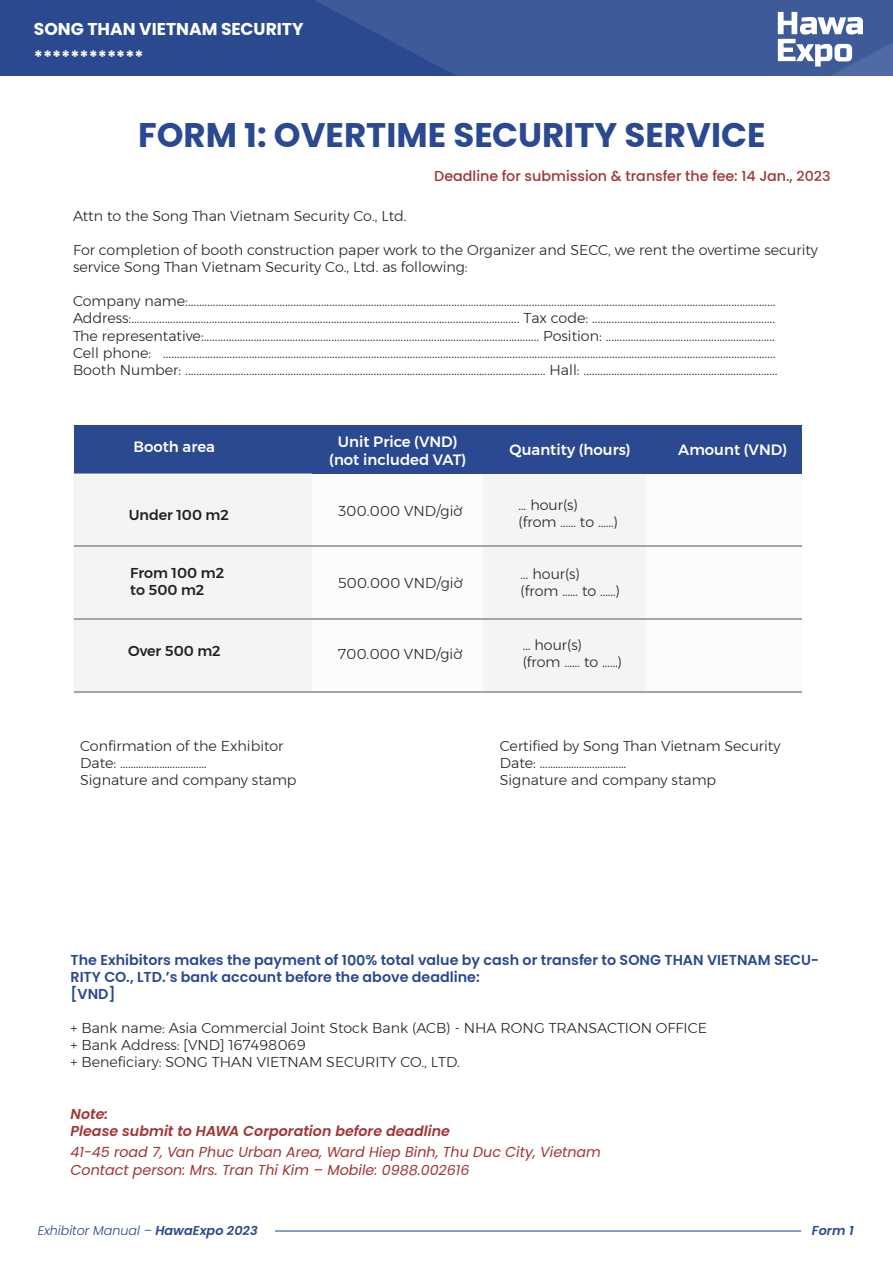
<style>
.page{position:relative;width:893px;height:1263px;background:#fff}
.page>*{position:absolute;margin:0;border:0;box-sizing:border-box;transform-origin:0 0}
.t1{font:34.05px "SVN Poppins Bold";color:#2a4990}
.t2{font:17.1px/27.9px "SVN Poppins Bold";color:#fff}
.t3{font:500 14.85px/17.9px "Montserrat";color:#fff;text-align:center}
.t4{font:300 14.25px/17.1px "Montserrat";color:#231f20}
.t5{font:700 14.25px/17.1px "SVN Poppins Semi";color:#2a4990}
.t6{font:14.25px/17.1px "SVN Poppins Italic";color:#a33535}
.t7{font:italic 700 14.25px/17.1px "SVN Poppins Semi";color:#a33535}
.t8{font:14.25px "SVN Poppins Medium";color:#a23535}
.t9{font:500 14.25px/17.1px "Montserrat";color:#231f20}
.t10{font:italic 700 12.9px "SVN Poppins Semi";color:#2a498f}
.t11{font:italic 12.75px "SVN Poppins Light";color:#2a498f}
.s1{font-family:"SVN Poppins Semi";font-weight:700;font-size:12.9px}
</style>
<div class="page">
<div style="left:0;top:0;width:893px;height:76px;background:#2a498f"></div>
<svg style="left:315px;top:0;width:578px;height:76px;fill:#3e5a99"></svg>
<svg style="left:529px;top:38px;width:364px;height:38px;background:#3f5b99"></svg>
<svg style="left:778px;top:12px;width:85px;height:55px;background:#91a1c4"></svg>
<hr style="left:275px;top:1230px;width:526px;height:1px;background:#2b4a91">
<div style="left:74px;top:474px;width:727px;height:219px;background:#f9faf9"></div>
<div style="left:74px;top:425px;width:727px;height:49px;background:#2a4990"></div>
<div style="left:73px;top:474px;width:239px;height:218px;background:#f4f4f3"></div>
<div style="left:483px;top:475px;width:162px;height:217px;background:#f4f4f3"></div>
<div style="left:645px;top:475px;width:157px;height:217px;background:#f9faf9"></div>
<hr style="left:74px;top:691px;width:727px;height:1px;background:#a5a5a4">
<hr style="left:74px;top:618px;width:727px;height:1px;background:#a5a5a4">
<hr style="left:74px;top:546px;width:727px;height:1px;background:#a5a5a4">
<p class="t2" style="left:34px;top:14px;width:271px">SONG THAN VIETNAM SECURITY ************</p>
<h1 class="t1" style="left:138px;top:108px;width:629px">FORM 1: OVERTIME SECURITY SERVICE</h1>
<p class="t8" style="left:434px;top:165px;width:398px">Deadline for submission &amp; transfer the fee: 14 Jan., 2023</p>
<p class="t4" style="left:73px;top:207px;width:335px">Attn to the Song Than Vietnam Security Co., Ltd.</p>
<p class="t4" style="left:73px;top:241px;width:746px">For completion of booth construction paper work to the Organizer and SECC, we rent the overtime security service Song Than Vietnam Security Co., Ltd. as following:</p>
<p class="t4" style="left:73px;top:292px;width:706px">Company name:....................................................................................................................................................................................................................<br>Address:............................................................................................................................................ Tax code: ..................................................................<br>The representative:......................................................................................................................... Position: .............................................................<br>Cell phone: .............................................................................................................................................................................................................................<br>Booth Number: .................................................................................................................................. Hall: ......................................................................</p>
<p class="t3" style="left:329px;top:433px;width:138px">Unit Price (VND) (not included VAT)</p>
<p class="t3" style="left:510px;top:441px;width:123px">Quantity (hours)</p>
<p class="t3" style="left:678px;top:441px;width:110px">Amount (VND)</p>
<p class="t4" style="left:519px;top:496px;width:101px">… hour(s) (from …… to ……)</p>
<p class="t4" style="left:521px;top:565px;width:101px">… hour(s) (from …… to ……)</p>
<p class="t3" style="left:133px;top:438px;width:83px">Booth area</p>
<p class="t9" style="left:129px;top:506px;width:102px">Under 100 m2</p>
<p class="t4" style="left:338px;top:502px;width:126px">300.000 VND/giờ</p>
<p class="t9" style="left:130px;top:564px;width:95px">From 100 m2 to 500 m2</p>
<p class="t4" style="left:338px;top:574px;width:127px">500.000 VND/giờ</p>
<p class="t9" style="left:128px;top:642px;width:94px">Over 500 m2</p>
<p class="t4" style="left:338px;top:645px;width:126px">700.000 VND/giờ</p>
<p class="t4" style="left:80px;top:737px;width:218px">Confirmation of the Exhibitor<br>Date: ……………………………<br>Signature and company stamp</p>
<p class="t4" style="left:523px;top:636px;width:101px">… hour(s) (from …… to ……)</p>
<p class="t4" style="left:500px;top:737px;width:282px">Certified by Song Than Vietnam Security<br>Date: ……………………………<br>Signature and company stamp</p>
<p class="t5" style="left:71px;top:950px;width:750px">The Exhibitors makes the payment of 100% total value by cash or transfer to SONG THAN VIETNAM SECU-<br>RITY CO., LTD.’s bank account before the above deadline:<br>[VND]</p>
<p class="t4" style="left:71px;top:1019px;width:638px">+ Bank name: Asia Commercial Joint Stock Bank (ACB) - NHA RONG TRANSACTION OFFICE + Bank Address: [VND] 167498069<br>+ Beneficiary: SONG THAN VIETNAM SECURITY CO., LTD.</p>
<p class="t7" style="left:71px;top:1104px;width:381px">Note:<br>Please submit to HAWA Corporation before deadline</p>
<p class="t6" style="left:71px;top:1143px;width:532px">41-45 road 7, Van Phuc Urban Area, Ward Hiep Binh, Thu Duc City, Vietnam<br>Contact person: Mrs. Tran Thi Kim – Mobile: 0988.002616</p>
<p class="t11" style="left:38px;top:1221px;width:222px">Exhibitor Manual – <span class="s1">HawaExpo 2023</span></p>
<p class="t10" style="left:812px;top:1221px;width:43px">Form 1</p>
</div>
